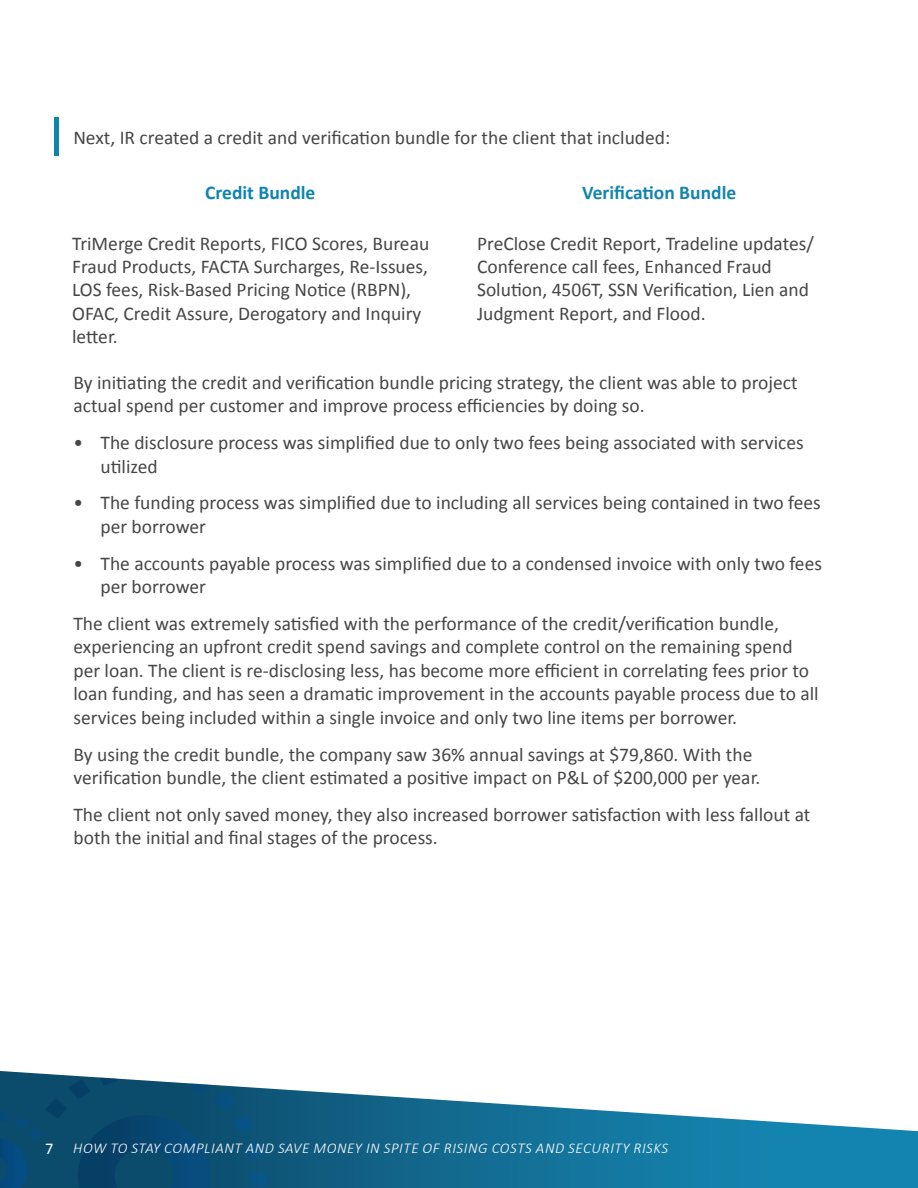
<style>
.page{position:relative;width:918px;height:1188px;background:#fff}
.page>*{position:absolute;margin:0;border:0;box-sizing:border-box;transform-origin:0 0}
.t1{font:19.5px/23.4px "Calibri";color:#474647}
.t2{font:700 19.5px "Calibri";color:#1484af}
.t3{font:700 19.5px "Calibri";color:#0e84b1}
.t4{font:italic 300 15px "Calibri";letter-spacing:.04em;color:#fff}
.s1{font-weight:400;font-style:normal;font-size:16.5px}
</style>
<div class="page">
<svg style="left:267px;top:1088px;width:651px;height:100px"></svg>
<svg style="left:0;top:1071px;width:267px;height:117px;background:#1c587a"></svg>
<hr style="left:54px;top:117px;width:4px;height:39px;background:#0e84b1">
<p class="t1" style="left:73px;top:125px;width:598px">Next, IR created a credit and verification bundle for the client that included:</p>
<p class="t3" style="left:205px;top:179px;width:112px">Credit Bundle</p>
<p class="t1" style="left:72px;top:231px;width:359px">TriMerge Credit Reports, FICO Scores, Bureau Fraud Products, FACTA Surcharges, Re-Issues, LOS fees, Risk-Based Pricing Notice (RBPN), OFAC, Credit Assure, Derogatory and Inquiry letter.</p>
<p class="t2" style="left:582px;top:179px;width:156px">Verification Bundle</p>
<p class="t1" style="left:477px;top:231px;width:338px">PreClose Credit Report, Tradeline updates/ Conference call fees, Enhanced Fraud Solution, 4506T, SSN Verification, Lien and Judgment Report, and Flood.</p>
<p class="t1" style="left:73px;top:370px;width:726px">By initiating the credit and verification bundle pricing strategy, the client was able to project actual spend per customer and improve process efficiencies by doing so.</p>
<p class="t1" style="left:101px;top:430px;width:705px;text-indent:-27px">• The disclosure process was simplified due to only two fees being associated with services utilized</p>
<p class="t1" style="left:101px;top:491px;width:722px;text-indent:-27px">• The funding process was simplified due to including all services being contained in two fees per borrower</p>
<p class="t1" style="left:101px;top:551px;width:723px;text-indent:-27px">• The accounts payable process was simplified due to a condensed invoice with only two fees per borrower</p>
<p class="t1" style="left:73px;top:611px;width:747px">The client was extremely satisfied with the performance of the credit/verification bundle, experiencing an upfront credit spend savings and complete control on the remaining spend per loan. The client is re-disclosing less, has become more efficient in correlating fees prior to loan funding, and has seen a dramatic improvement in the accounts payable process due to all services being included within a single invoice and only two line items per borrower.</p>
<p class="t1" style="left:73px;top:742px;width:688px">By using the credit bundle, the company saw 36% annual savings at $79,860. With the verification bundle, the client estimated a positive impact on P&amp;L of $200,000 per year.</p>
<p class="t1" style="left:73px;top:802px;width:738px">The client not only saved money, they also increased borrower satisfaction with less fallout at both the initial and final stages of the process.</p>
<p class="t4" style="left:45px;top:1139px;width:624px"><span class="s1">7</span> HOW TO STAY COMPLIANT AND SAVE MONEY IN SPITE OF RISING COSTS AND SECURITY RISKS</p>
</div>
